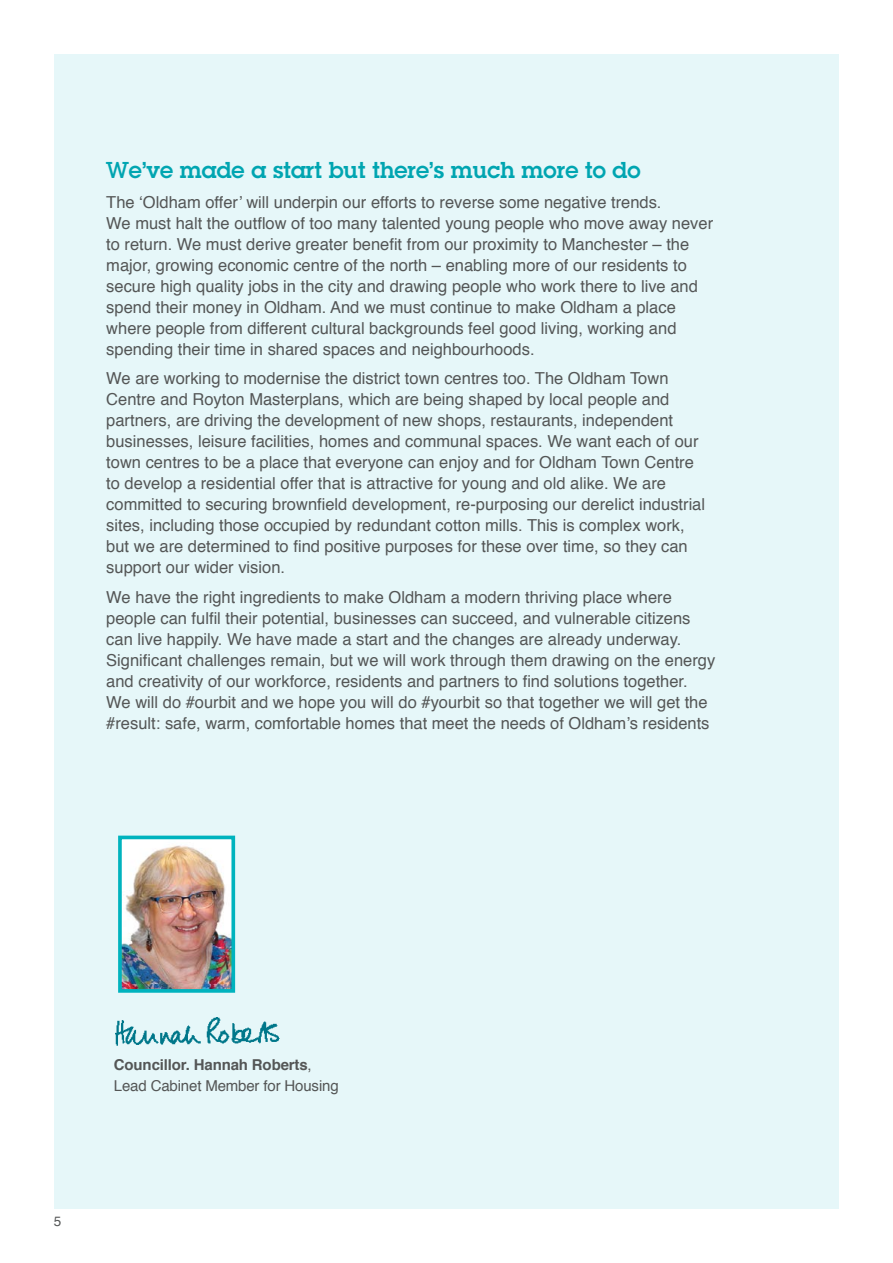
<style>
.page{position:relative;width:893px;height:1263px;background:#fff}
.page>*{position:absolute;margin:0;border:0;box-sizing:border-box;transform-origin:0 0}
.t1{font:600 22.5px "Lubalin Graph Std";color:#00a5b1}
.t2{font:16.5px/21px "Helvetica";color:#545656}
.t3{font:15px/21px "Helvetica";letter-spacing:-.01em;color:#545656}
.t4{font:13.5px "Helvetica";color:#545656}
.s1{font-weight:500}
.s2{font-weight:700}
</style>
<div class="page">
<div style="left:54px;top:54px;width:785px;height:1155px;background:#e6f7f9"></div>
<img style="left:123px;top:841px;width:107px;height:147px">
<div style="left:118px;top:836px;width:117px;height:157px;border:4px solid #00b3be"></div>
<img style="left:115px;top:1017px;width:165px;height:29px">
<h1 class="t1" style="left:106px;top:155px;width:536px"><span class="s1">W</span>e’ve made a start but there’s much more to do</h1>
<p class="t2" style="left:106px;top:192px;width:608px">The ‘Oldham offer’ will underpin our efforts to reverse some negative trends.<br>We must halt the outflow of too many talented young people who move away never to return. We must derive greater benefit from our proximity to Manchester – the major, growing economic centre of the north – enabling more of our residents to secure high quality jobs in the city and drawing people who work there to live and spend their money in Oldham. And we must continue to make Oldham a place where people from different cultural backgrounds feel good living, working and spending their time in shared spaces and neighbourhoods.</p>
<p class="t2" style="left:106px;top:368px;width:600px">We are working to modernise the district town centres too. The Oldham Town Centre and Royton Masterplans, which are being shaped by local people and partners, are driving the development of new shops, restaurants, independent businesses, leisure facilities, homes and communal spaces. We want each of our town centres to be a place that everyone can enjoy and for Oldham Town Centre to develop a residential offer that is attractive for young and old alike. We are committed to securing brownfield development, re-purposing our derelict industrial sites, including those occupied by redundant cotton mills. This is complex work, but we are determined to find positive purposes for these over time, so they can support our wider vision.</p>
<p class="t2" style="left:106px;top:587px;width:610px">We have the right ingredients to make Oldham a modern thriving place where people can fulfil their potential, businesses can succeed, and vulnerable citizens can live happily. We have made a start and the changes are already underway.<br>Significant challenges remain, but we will work through them drawing on the energy and creativity of our workforce, residents and partners to find solutions together.<br>We will do #ourbit and we hope you will do #yourbit so that together we will get the #result: safe, warm, comfortable homes that meet the needs of Oldham’s residents</p>
<p class="t4" style="left:54px;top:1211px;width:9px">5</p>
<p class="t3" style="left:114px;top:1055px;width:226px"><span class="s2">Councillor. Hannah Roberts</span>,<br>Lead Cabinet Member for Housing</p>
</div>
